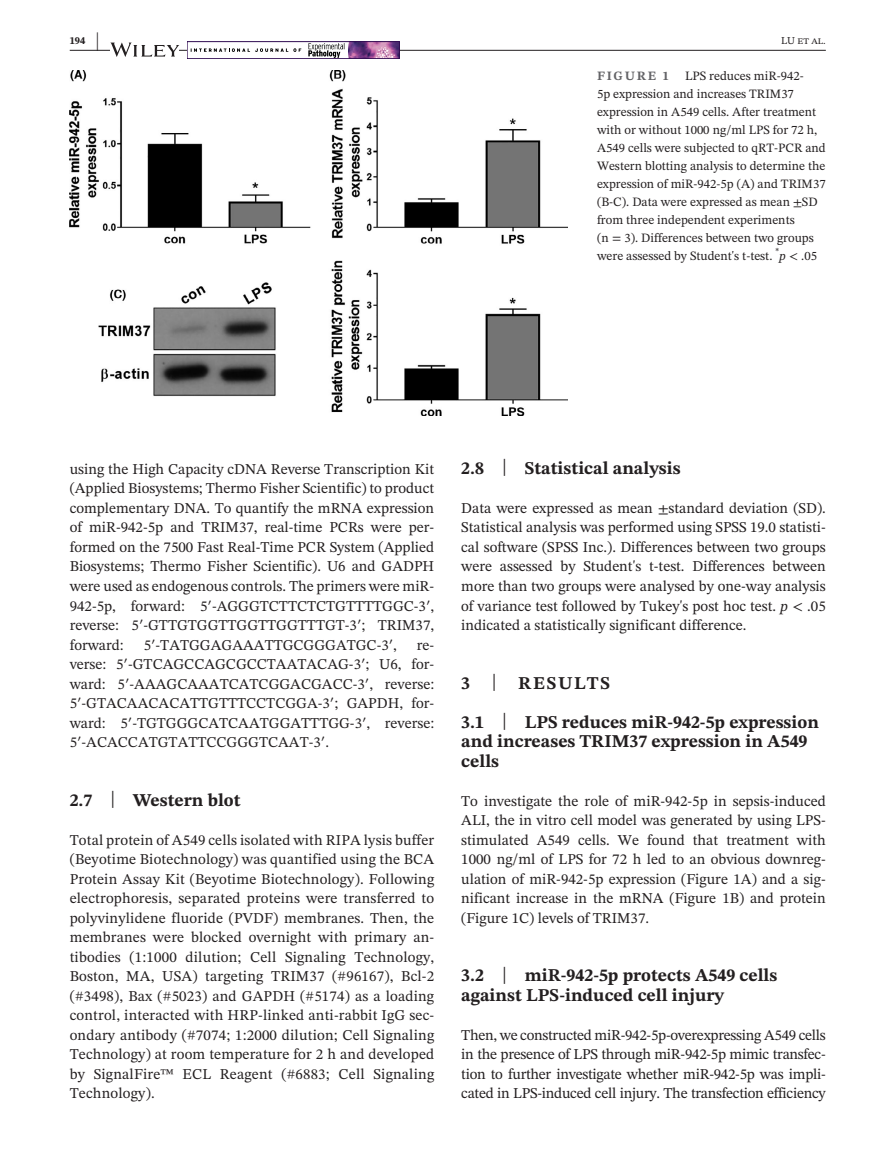
<style>
.page{position:relative;width:893px;height:1174px;background:#fff}
.page>*{position:absolute;margin:0;border:0;box-sizing:border-box;transform-origin:0 0}
.t1{font:700 18px/19.5px "STIX Two Text";color:#231f20}
.t2{font:15px/19.5px "STIX Two Text";color:#231f20;text-align:justify}
.t3{font:12.75px/18px "STIX Two Text";color:#231f20}
.t4{font:700 12.75px "STIX Two Text";letter-spacing:.14em;color:#636366}
.t5{font:10.5px "STIX Two Text";color:#231f20}
.t6{font:700 10.5px "STIX Two Text";color:#231f20}
.t7{font:8.85px "STIX Two Text";color:#231f20}
.s1{font-size:21.6px}
.s2{font-style:italic}
.s3{font-weight:400;font-size:23.7px}
</style>
<div class="page">
<hr style="left:70px;top:50px;width:756px;height:1px;background:#231f20">
<svg style="left:110px;top:43px;width:69px;height:14px"></svg>
<div style="left:187px;top:42px;width:212px;height:17px;background:#fff"></div>
<svg style="left:308px;top:44px;width:37px;height:13px"></svg>
<svg style="left:191px;top:48px;width:110px;height:4px"></svg>
<img style="left:349px;top:44px;width:48px;height:13px">
<div style="left:187px;top:42px;width:212px;height:17px;border:1px solid #2f0b51"></div>
<img style="left:70px;top:70px;width:497px;height:346px">
<p class="t6" style="left:70px;top:33px;width:31px">194 <span class="s1">|</span></p>
<p class="t5" style="left:781px;top:33px;width:46px">LU et al.</p>
<p class="t3" style="left:597px;top:66px;width:230px;text-indent:88px">LPS reduces miR-942-<br>5p expression and increases TRIM37 expression in A549 cells. After treatment with or without 1000 ng/ml LPS for 72 h, A549 cells were subjected to qRT-PCR and Western blotting analysis to determine the expression of miR-942-5p (A) and TRIM37 (B-C). Data were expressed as mean ±SD from three independent experiments<br>(n = 3). Differences between two groups were assessed by Student's t-test.</p>
<p class="t4" style="left:597px;top:66px;width:73px">FIGURE 1</p>
<p class="t7" style="left:775px;top:245px;width:5px">*</p>
<p class="t3" style="left:779px;top:246px;width:39px"><span class="s2">p</span> &lt; .05</p>
<p class="t2" style="left:70px;top:459px;width:366px">using the High Capacity cDNA Reverse Transcription Kit (Applied Biosystems; Thermo Fisher Scientific) to product complementary DNA. To quantify the mRNA expression of miR-942-5p and TRIM37, real-time PCRs were per&shy;formed on the 7500 Fast Real-Time PCR System (Applied Biosystems; Thermo Fisher Scientific). U6 and GADPH were used as endogenous controls. The primers were miR-942-5p, forward: 5′-AGGGTCTTCTCTGTTTTGGC-3′, reverse: 5′-GTTGTGGTTGGTTGGTTTGT-3′; TRIM37, forward:</p>
<p class="t2" style="left:144px;top:634px;width:255px">5′-TATGGAGAAATTGCGGGATGC-3′,</p>
<p class="t2" style="left:70px;top:634px;width:366px;text-indent:347px">re&shy;verse: 5′-GTCAGCCAGCGCCTAATACAG-3′; U6, for&shy;ward: 5′-AAAGCAAATCATCGGACGACC-3′, reverse:<br>5′-GTACAACACATTGTTTCCTCGGA-3′; GAPDH, for&shy;ward: 5′-TGTGGGCATCAATGGATTTGG-3′, reverse:<br>5′-ACACCATGTATTCCGGGTCAAT-3′.</p>
<p class="t1" style="left:70px;top:790px;width:172px">2.7 <span class="s3">|</span> Western blot</p>
<p class="t2" style="left:70px;top:829px;width:366px">Total protein of A549 cells isolated with RIPA lysis buffer (Beyotime Biotechnology) was quantified using the BCA Protein Assay Kit (Beyotime Biotechnology). Following electrophoresis, separated proteins were transferred to polyvinylidene fluoride (PVDF) membranes. Then, the membranes were blocked overnight with primary an&shy;tibodies (1:1000 dilution; Cell Signaling Technology, Boston, MA, USA) targeting TRIM37 (#96167), Bcl-2 (#3498), Bax (#5023) and GAPDH (#5174) as a loading control, interacted with HRP-linked anti-rabbit IgG sec&shy;ondary antibody (#7074; 1:2000 dilution; Cell Signaling Technology) at room temperature for 2 h and developed by SignalFire™ ECL Reagent (#6883; Cell Signaling Technology).</p>
<p class="t1" style="left:461px;top:459px;width:221px">2.8 <span class="s3">|</span> Statistical analysis</p>
<p class="t2" style="left:461px;top:498px;width:366px">Data were expressed as mean ±standard deviation (SD).<br>Statistical analysis was performed using SPSS 19.0 statisti&shy;cal software (SPSS Inc.). Differences between two groups were assessed by Student's t-test. Differences between more than two groups were analysed by one-way analysis of variance test followed by Tukey's post hoc test. <span class="s2">p</span> &lt; .05 indicated a statistically significant difference.</p>
<p class="t1" style="left:461px;top:663px;width:359px;line-height:39px">3 <span class="s3">|</span> RESULTS<br>3.1 <span class="s3">|</span> LPS reduces miR-942-5p expression</p>
<p class="t1" style="left:461px;top:732px;width:348px">and increases TRIM37 expression in A549 cells</p>
<p class="t2" style="left:461px;top:790px;width:366px">To investigate the role of miR-942-5p in sepsis-induced ALI, the in vitro cell model was generated by using LPS&shy;stimulated A549 cells. We found that treatment with 1000 ng/ml of LPS for 72 h led to an obvious downreg&shy;ulation of miR-942-5p expression (Figure 1A) and a sig&shy;nificant increase in the mRNA (Figure 1B) and protein (Figure 1C) levels of TRIM37.</p>
<p class="t1" style="left:461px;top:966px;width:318px">3.2 <span class="s3">|</span> miR-942-5p protects A549 cells against LPS-induced cell injury</p>
<p class="t2" style="left:461px;top:1024px;width:366px">Then, we constructed miR-942-5p-overexpressing A549 cells in the presence of LPS through miR-942-5p mimic transfec&shy;tion to further investigate whether miR-942-5p was impli&shy;cated in LPS-induced cell injury. The transfection efficiency</p>
</div>
